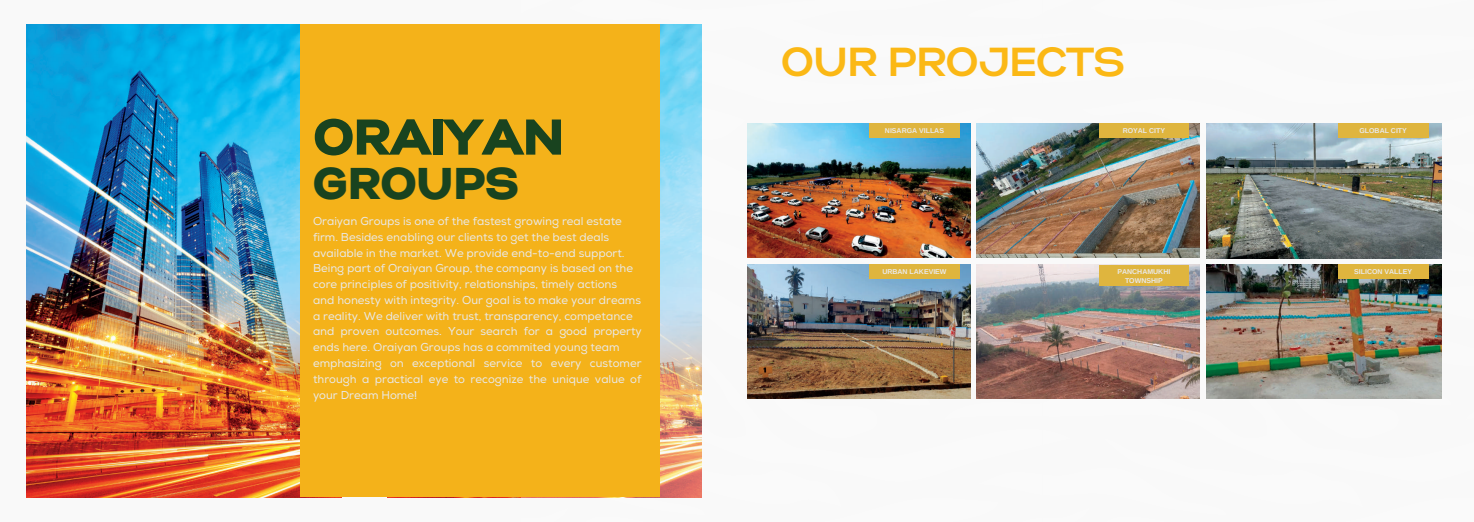
<style>
.page{position:relative;width:1474px;height:522px;background:#fff}
.page>*{position:absolute;margin:0;border:0;box-sizing:border-box;transform-origin:0 0}
.t1{font:900 50.05px "Gabriel Sans";color:#19431f}
.t2{font:900 44.36px "Gabriel Sans";color:#19431f}
.t3{font:700 40.34px "Gabriel Sans";color:#fbb815}
.t4{font:11.38px/15.8px "Nexa";color:#e9e9e9}
.t5{font:700 7px "Arimo";color:#e9e9e9}
</style>
<div class="page">
<div style="left:0;top:0;width:1473px;height:521px;background:#f9f9f9"></div>
<img style="left:1206px;top:273px;width:234px;height:10px">
<img style="left:521px;top:283px;width:921px;height:215px">
<svg style="left:521px;top:24px;width:921px;height:249px"></svg>
<img style="left:747px;top:123px;width:223px;height:134px">
<img style="left:976px;top:123px;width:223px;height:134px">
<img style="left:747px;top:264px;width:223px;height:134px">
<img style="left:976px;top:264px;width:223px;height:134px">
<img style="left:27px;top:25px;width:274px;height:471px">
<div style="left:301px;top:25px;width:359px;height:471px;background:#f4b21a"></div>
<div style="left:869px;top:123px;width:90px;height:15px;background:#dfb53e"></div>
<div style="left:1338px;top:123px;width:89px;height:15px;background:#dfb53e"></div>
<div style="left:869px;top:264px;width:90px;height:15px;background:#dfb53e"></div>
<div style="left:1338px;top:263px;width:89px;height:15px;background:#dfb53e"></div>
<div style="left:1098px;top:265px;width:90px;height:20px;background:#dfb53e"></div>
<div style="left:1098px;top:123px;width:90px;height:14px;background:#dfb53e"></div>
<h1 class="t1" style="left:315px;top:115px;width:252px">ORAIYAN</h1>
<h2 class="t2" style="left:315px;top:164px;width:207px">GROUPS</h2>
<p class="t4" style="left:313px;top:213px;width:330px">Oraiyan Groups is one of the fastest growing real estate firm. Besides enabling our clients to get the best deals available in the market. We provide end-to-end support.<br>Being part of Oraiyan Group, the company is based on the core principles of positivity, relationships, timely actions<br>and honesty with integrity. Our goal is to make your dreams a reality. We deliver with trust, transparency, competance and proven outcomes. Your search for a good property ends here. Oraiyan Groups has a commited young team emphasizing on exceptional service to every customer through a practical eye to recognize the unique value of your Dream Home!</p>
<h3 class="t3" style="left:781px;top:44px;width:344px">OUR PROJECTS</h3>
<p class="t5" style="left:1122px;top:126px;width:44px">ROYAL CITY</p>
<p class="t5" style="left:885px;top:127px;width:61px">NISARGA VILLAS</p>
<p class="t5" style="left:1359px;top:127px;width:49px">GLOBAL CITY</p>
<p class="t5" style="left:882px;top:267px;width:66px">URBAN LAKEVIEW</p>
<p class="t5" style="left:1117px;top:267px;width:54px">PANCHAMUKHI</p>
<p class="t5" style="left:1354px;top:267px;width:59px">SILICON VALLEY</p>
<p class="t5" style="left:1125px;top:276px;width:39px">TOWNSHIP</p>
</div>
